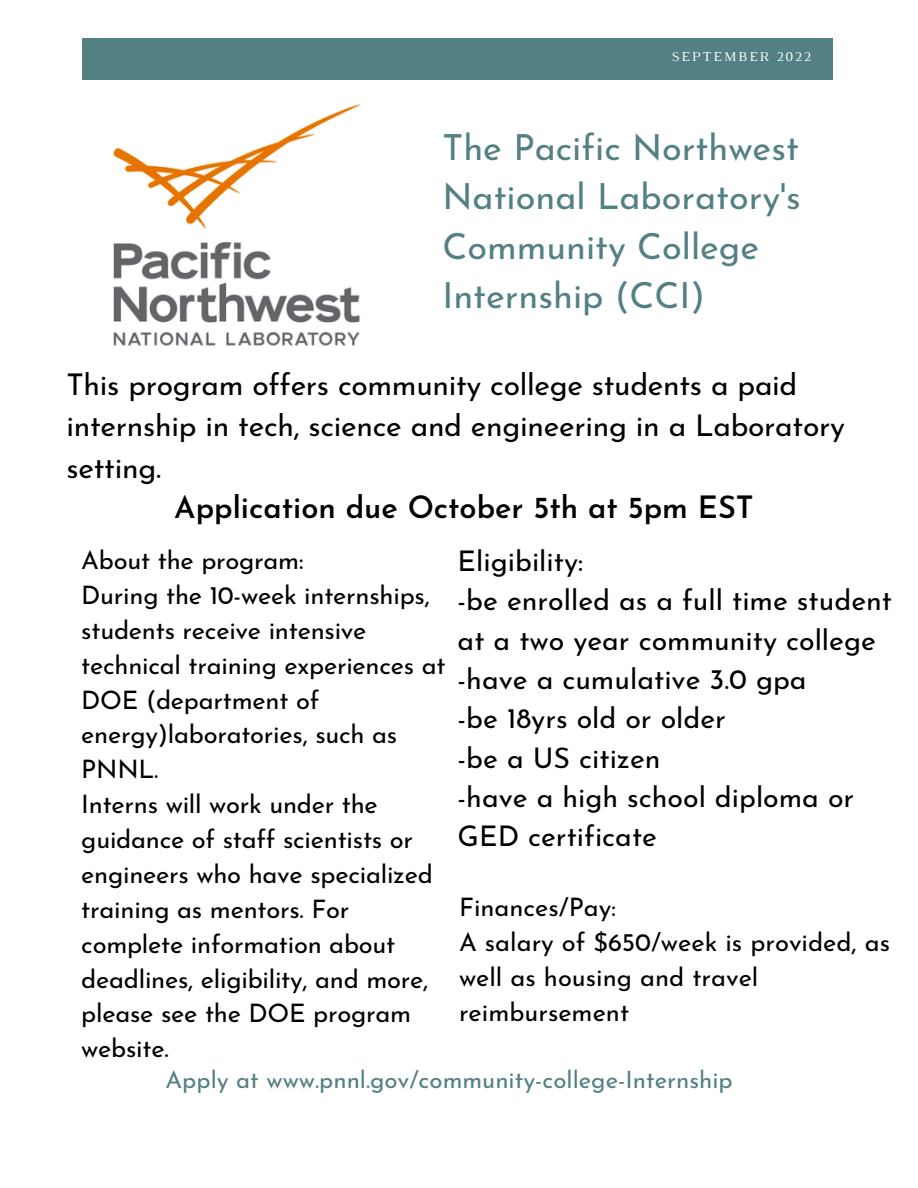
<style>
.page{position:relative;width:918px;height:1188px;background:#fff}
.page>*{position:absolute;margin:0;border:0;box-sizing:border-box;transform-origin:0 0}
.t1{font:36px/49.5px "Josefin Sans";color:#538083}
.t2{font:600 30.75px "Josefin Sans";color:#000}
.t3{font:30px/41.7px "Josefin Sans";letter-spacing:-.01em;color:#000}
.t4{font:28.5px/39.3px "Josefin Sans";color:#000}
.t5{font:25.5px/34.8px "Josefin Sans";letter-spacing:-.01em;color:#000}
.t6{font:24px "Josefin Sans";color:#538083}
.t7{font:13.8px "Luthier";letter-spacing:.14em;color:#fff}
</style>
<div class="page">
<div style="left:82px;top:39px;width:751px;height:41px;background:#538083"></div>
<img style="left:113px;top:104px;width:248px;height:242px">
<p class="t7" style="left:671px;top:51px;width:141px">SEPTEMBER 2022</p>
<h1 class="t1" style="left:442px;top:126px;width:360px">The Pacific Northwest<br>National Laboratory's<br>Community College<br>Internship (CCI)</h1>
<p class="t3" style="left:67px;top:366px;width:780px">This program offers community college students a paid internship in tech, science and engineering in a Laboratory setting.</p>
<p class="t2" style="left:174px;top:495px;width:581px">Application due October 5th at 5pm EST</p>
<p class="t4" style="left:458px;top:544px;width:436px">Eligibility:<br>-be enrolled as a full time student at a two year community college -have a cumulative 3.0 gpa<br>-be 18yrs old or older<br>-be a US citizen<br>-have a high school diploma or<br>GED certificate</p>
<p class="t5" style="left:81px;top:545px;width:366px">About the program:<br>During the 10-week internships, students receive intensive technical training experiences at<br>DOE (department of energy)laboratories, such as<br>PNNL.<br>Interns will work under the guidance of staff scientists or engineers who have specialized training as mentors. For complete information about deadlines, eligibility, and more, please see the DOE program website.</p>
<p class="t5" style="left:459px;top:892px;width:433px">Finances/Pay:<br>A salary of $650/week is provided, as well as housing and travel reimbursement</p>
<p class="t6" style="left:165px;top:1070px;width:569px">Apply at www.pnnl.gov/community-college-Internship</p>
</div>
